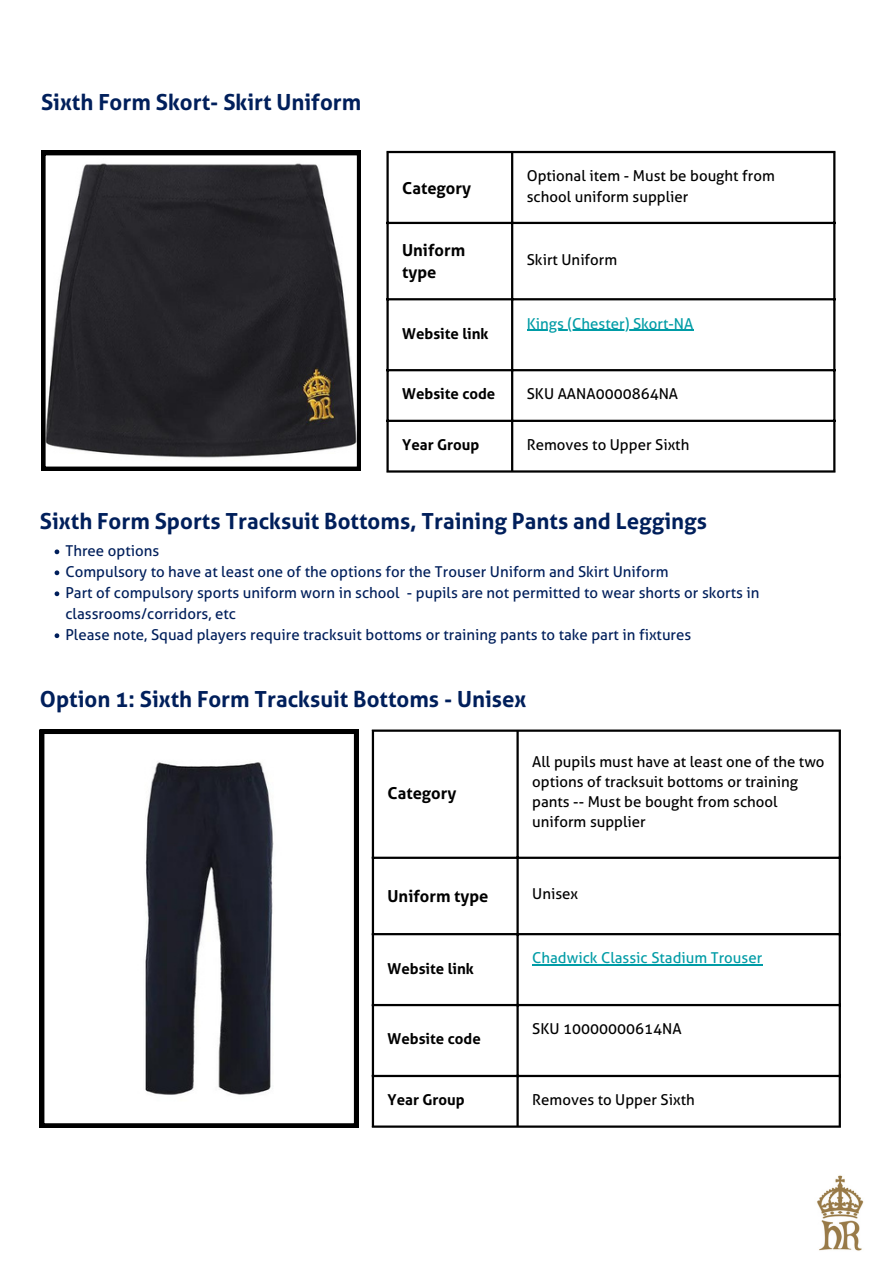
<style>
.page{position:relative;width:894px;height:1264px;background:#fff}
.page>*{position:absolute;margin:0;border:0;box-sizing:border-box;transform-origin:0 0}
.t1{font:700 22.2px "Aller";color:#001f5b}
.t2{font:700 16.5px/22.5px "Aller";color:#000}
.t3{font:15px/21px "Aller";color:#001f5b}
.t4{font:15px/20.2px "Aller";color:#000}
.t5{font:700 15px "Aller";color:#000}
.t6{font:15px "Aller";color:#009ca6}
</style>
<div class="page">
<hr style="left:526px;top:330px;width:167px;height:1px;background:#009ca6">
<hr style="left:386px;top:153px;width:2px;height:317px;background:#000">
<hr style="left:511px;top:153px;width:2px;height:317px;background:#000">
<hr style="left:833px;top:153px;width:2px;height:317px;background:#000">
<hr style="left:386px;top:151px;width:449px;height:2px;background:#000">
<hr style="left:386px;top:222px;width:449px;height:2px;background:#000">
<hr style="left:386px;top:298px;width:449px;height:2px;background:#000">
<hr style="left:386px;top:369px;width:449px;height:2px;background:#000">
<hr style="left:386px;top:420px;width:449px;height:2px;background:#000">
<hr style="left:386px;top:470px;width:449px;height:2px;background:#000">
<svg style="left:41px;top:151px;width:320px;height:319px;background:#48474a"></svg>
<img style="left:817px;top:1175px;width:47px;height:76px">
<svg style="left:55px;top:549px;width:4px;height:5px"></svg>
<svg style="left:55px;top:570px;width:4px;height:5px"></svg>
<svg style="left:55px;top:591px;width:4px;height:5px"></svg>
<svg style="left:55px;top:633px;width:4px;height:5px"></svg>
<hr style="left:532px;top:964px;width:230px;height:1px;background:#009ca6">
<hr style="left:372px;top:731px;width:2px;height:394px;background:#000">
<hr style="left:516px;top:731px;width:2px;height:394px;background:#000">
<hr style="left:838px;top:731px;width:2px;height:394px;background:#000">
<hr style="left:372px;top:729px;width:468px;height:2px;background:#000">
<hr style="left:372px;top:856px;width:468px;height:3px;background:#000">
<hr style="left:372px;top:933px;width:468px;height:2px;background:#000">
<hr style="left:372px;top:1003px;width:468px;height:3px;background:#000">
<hr style="left:372px;top:1074px;width:468px;height:3px;background:#000">
<hr style="left:372px;top:1125px;width:468px;height:2px;background:#000">
<svg style="left:40px;top:729px;width:318px;height:398px"></svg>
<p class="t1" style="left:41px;top:89px;width:322px">Sixth Form Skort- Skirt Uniform</p>
<h1 class="t2" style="left:402px;top:177px;width:70px">Category</h1>
<p class="t4" style="left:526px;top:166px;width:249px">Optional item - Must be bought from school uniform supplier</p>
<p class="t2" style="left:402px;top:239px;width:65px">Uniform type</p>
<p class="t4" style="left:526px;top:249px;width:92px">Skirt Uniform</p>
<p class="t5" style="left:402px;top:324px;width:88px">Website link</p>
<p class="t6" style="left:526px;top:314px;width:168px">Kings (Chester) Skort-NA</p>
<p class="t5" style="left:402px;top:385px;width:95px">Website code</p>
<p class="t4" style="left:526px;top:384px;width:153px">SKU AANA0000864NA</p>
<p class="t5" style="left:402px;top:436px;width:78px">Year Group</p>
<p class="t4" style="left:526px;top:435px;width:164px">Removes to Upper Sixth</p>
<p class="t1" style="left:40px;top:508px;width:668px">Sixth Form Sports Tracksuit Bottoms, Training Pants and Leggings</p>
<p class="t3" style="left:65px;top:541px;width:95px">Three options</p>
<p class="t3" style="left:65px;top:562px;width:604px">Compulsory to have at least one of the options for the Trouser Uniform and Skirt Uniform</p>
<p class="t3" style="left:65px;top:582px;width:695px">Part of compulsory sports uniform worn in school - pupils are not permitted to wear shorts or skorts in classrooms/corridors, etc</p>
<h1 class="t3" style="left:65px;top:624px;width:627px">Please note, Squad players require tracksuit bottoms or training pants to take part in fixtures</h1>
<p class="t1" style="left:40px;top:686px;width:488px">Option 1: Sixth Form Tracksuit Bottoms - Unisex</p>
<p class="t2" style="left:387px;top:782px;width:70px">Category</p>
<p class="t4" style="left:532px;top:751px;width:294px">All pupils must have at least one of the two options of tracksuit bottoms or training pants -- Must be bought from school uniform supplier</p>
<p class="t2" style="left:387px;top:884px;width:102px">Uniform type</p>
<p class="t4" style="left:532px;top:884px;width:47px">Unisex</p>
<p class="t5" style="left:387px;top:959px;width:88px">Website link</p>
<p class="t5" style="left:387px;top:1030px;width:95px">Website code</p>
<p class="t6" style="left:532px;top:949px;width:231px">Chadwick Classic Stadium Trouser</p>
<p class="t4" style="left:532px;top:1019px;width:151px">SKU 10000000614NA</p>
<p class="t5" style="left:387px;top:1091px;width:78px">Year Group</p>
<p class="t4" style="left:532px;top:1089px;width:164px">Removes to Upper Sixth</p>
</div>
